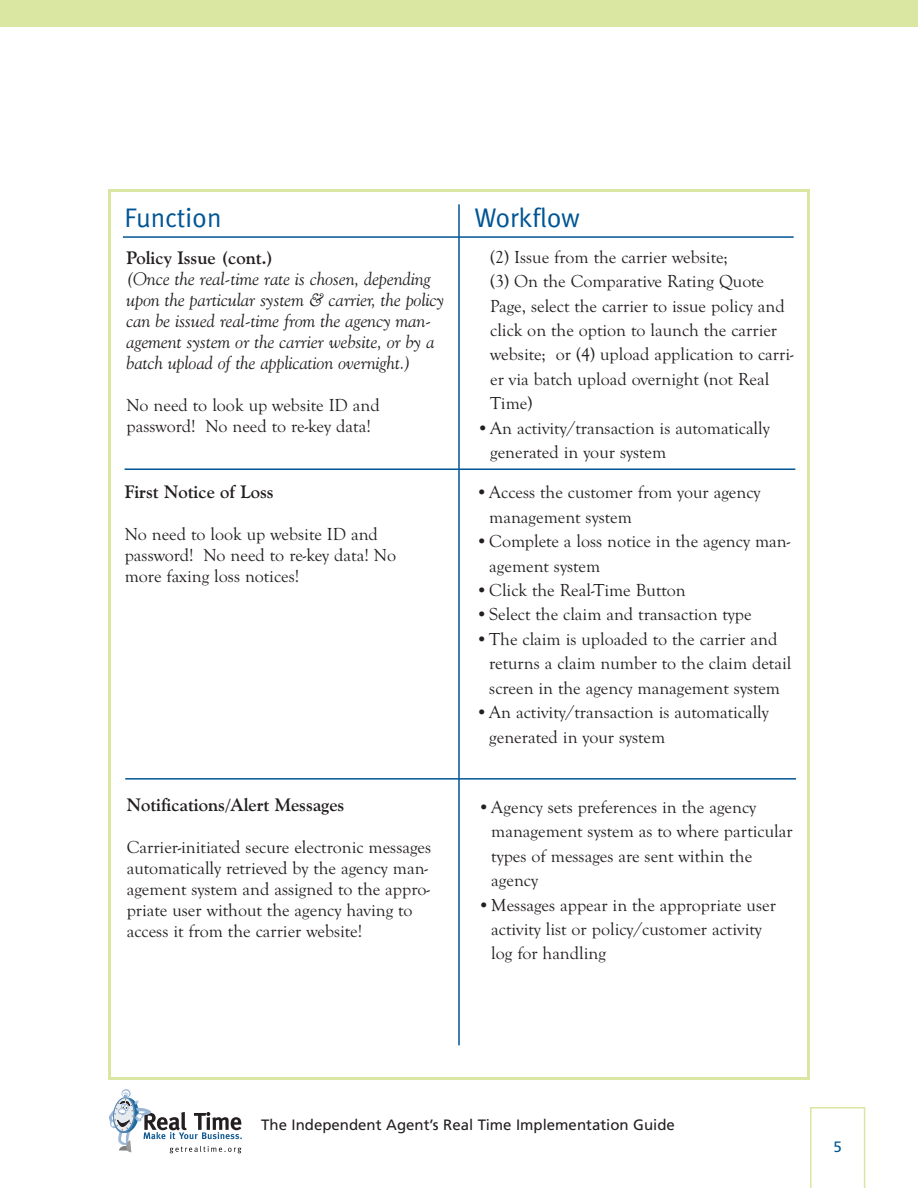
<style>
.page{position:relative;width:918px;height:1188px;background:#fff}
.page>*{position:absolute;margin:0;border:0;box-sizing:border-box;transform-origin:0 0}
.t1{font:27px "Meta";color:#005595}
.t2{font:18px/24.5px "Goudy Old Style T";color:#231f20}
.t3{font:italic 18px/21px "Goudy Old Style BT";color:#231f20}
.t4{font:700 18px "Goudy Old Style BT";color:#231f20}
.t5{font:15px "Frutiger";color:#231f20}
.t6{font:15px "Frutiger";color:#005595}
</style>
<div class="page">
<svg style="left:810px;top:1107px;width:55px;height:81px"></svg>
<svg style="left:109px;top:1089px;width:133px;height:64px"></svg>
<div style="left:0;top:0;width:918px;height:27px;background:#d9e7a2"></div>
<div style="left:108px;top:189px;width:702px;height:891px;border:3px solid #d9e7a2"></div>
<hr style="left:123px;top:236px;width:671px;height:2px;background:#005595">
<hr style="left:458px;top:204px;width:2px;height:841px;background:#005595">
<hr style="left:125px;top:468px;width:670px;height:2px;background:#005595">
<hr style="left:125px;top:778px;width:671px;height:2px;background:#005595">
<h1 class="t1" style="left:124px;top:202px;width:99px">Function</h1>
<h1 class="t1" style="left:474px;top:202px;width:107px">Workflow</h1>
<p class="t4" style="left:127px;top:250px;width:149px">Policy Issue (cont.)</p>
<p class="t3" style="left:127px;top:269px;width:319px">(Once the real-time rate is chosen, depending upon the particular system &amp; carrier, the policy can be issued real-time from the agency man&shy;agement system or the carrier website, or by a batch upload of the application overnight.)</p>
<p class="t2" style="left:127px;top:394px;width:255px;line-height:21px">No need to look up website ID and password! No need to re-key data!</p>
<p class="t4" style="left:125px;top:485px;width:151px">First Notice of Loss</p>
<p class="t2" style="left:125px;top:523px;width:273px;line-height:21px">No need to look up website ID and password! No need to re-key data! No more faxing loss notices!</p>
<p class="t4" style="left:127px;top:798px;width:219px">Notifications/Alert Messages</p>
<p class="t2" style="left:127px;top:837px;width:306px;line-height:21px">Carrier-initiated secure electronic messages automatically retrieved by the agency man&shy;agement system and assigned to the appro&shy;priate user without the agency having to access it from the carrier website!</p>
<p class="t2" style="left:490px;top:244px;width:305px">(2) Issue from the carrier website;<br>(3) On the Comparative Rating Quote Page, select the carrier to issue policy and click on the option to launch the carrier website; or (4) upload application to carri&shy;er via batch upload overnight (not Real Time)</p>
<p class="t2" style="left:490px;top:415px;width:281px;text-indent:-14px">•An activity/transaction is automatically generated in your system</p>
<p class="t2" style="left:489px;top:480px;width:273px;text-indent:-14px">•Access the customer from your agency management system</p>
<p class="t2" style="left:489px;top:529px;width:302px;text-indent:-14px">•Complete a loss notice in the agency man&shy;agement system</p>
<p class="t2" style="left:476px;top:578px;width:211px">•Click the Real-Time Button</p>
<p class="t2" style="left:476px;top:602px;width:277px">•Select the claim and transaction type</p>
<p class="t2" style="left:489px;top:626px;width:304px;text-indent:-14px">•The claim is uploaded to the carrier and returns a claim number to the claim detail screen in the agency management system</p>
<p class="t2" style="left:489px;top:700px;width:281px;text-indent:-14px">•An activity/transaction is automatically generated in your system</p>
<p class="t2" style="left:491px;top:794px;width:303px;text-indent:-14px">•Agency sets preferences in the agency management system as to where particular types of messages are sent within the agency</p>
<p class="t2" style="left:491px;top:892px;width:286px;text-indent:-14px">•Messages appear in the appropriate user activity list or policy/customer activity log for handling</p>
<p class="t5" style="left:261px;top:1118px;width:415px">The Independent Agent’s Real Time Implementation Guide</p>
<p class="t6" style="left:834px;top:1141px;width:10px">5</p>
</div>
